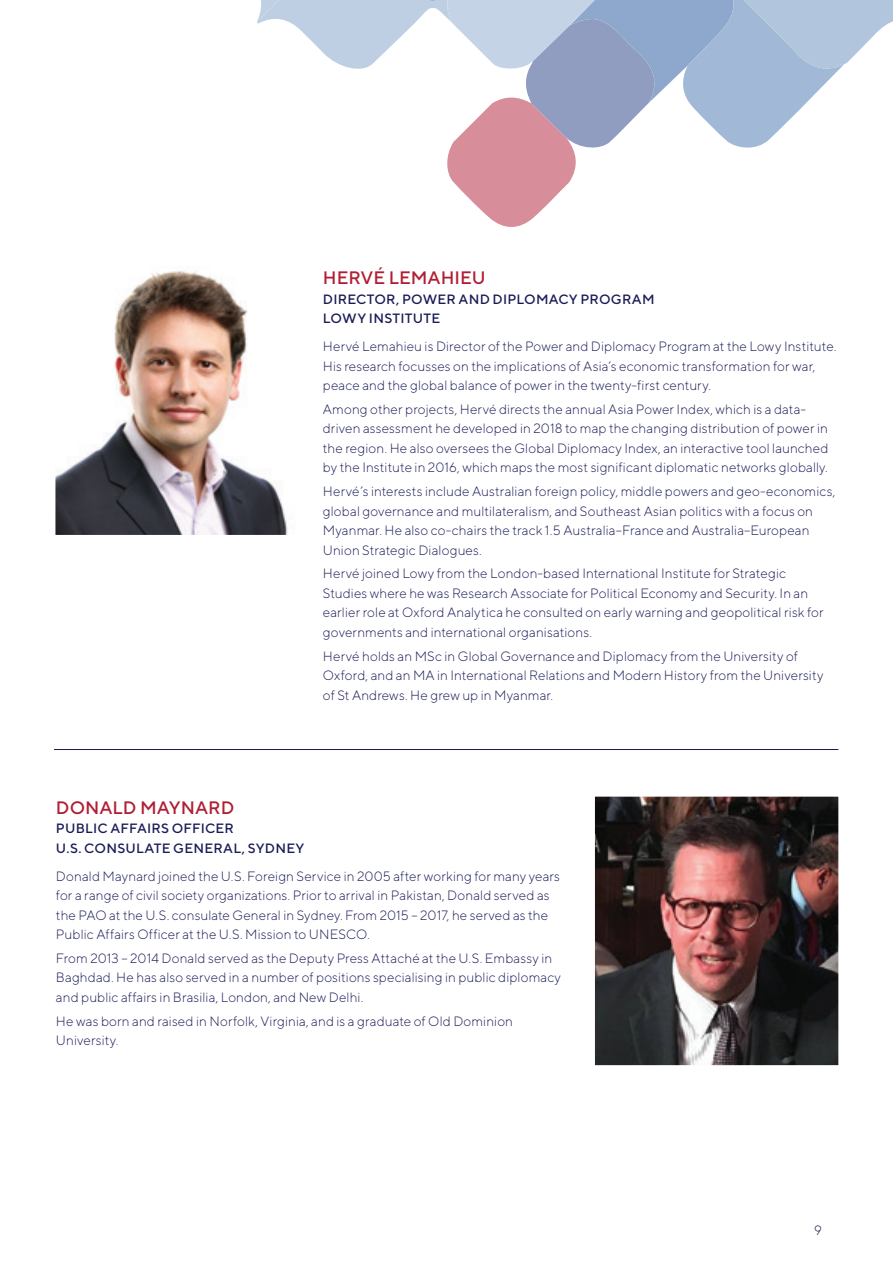
<style>
.page{position:relative;width:893px;height:1263px;background:#fff}
.page>*{position:absolute;margin:0;border:0;box-sizing:border-box;transform-origin:0 0}
.t1{font:500 18px "TT Norms";color:#b01e34}
.t2{font:300 13.5px/19.5px "TT Norms";letter-spacing:.005em;color:#1a1c57}
.t3{font:500 13.5px/19.5px "TT Norms";letter-spacing:.015em;color:#1a1c57}
</style>
<div class="page">
<img style="left:55px;top:270px;width:233px;height:265px">
<svg style="left:257px;top:0;width:636px;height:227px"></svg>
<img style="left:595px;top:796px;width:244px;height:270px">
<hr style="left:54px;top:749px;width:784px;height:1px;background:#1a1c57">
<h1 class="t1" style="left:323px;top:267px;width:164px">HERVÉ LEMAHIEU</h1>
<p class="t3" style="left:323px;top:289px;width:333px">DIRECTOR, POWER AND DIPLOMACY PROGRAM<br>LOWY INSTITUTE</p>
<p class="t2" style="left:323px;top:336px;width:515px">Hervé Lemahieu is Director of the Power and Diplomacy Program at the Lowy Institute.<br>His research focusses on the implications of Asia’s economic transformation for war, peace and the global balance of power in the twenty-first century.</p>
<p class="t2" style="left:323px;top:399px;width:507px">Among other projects, Hervé directs the annual Asia Power Index, which is a data&shy;driven assessment he developed in 2018 to map the changing distribution of power in the region. He also oversees the Global Diplomacy Index, an interactive tool launched by the Institute in 2016, which maps the most significant diplomatic networks globally.</p>
<p class="t2" style="left:323px;top:481px;width:514px">Hervé’s interests include Australian foreign policy, middle powers and geo-economics, global governance and multilateralism, and Southeast Asian politics with a focus on Myanmar. He also co-chairs the track 1.5 Australia–France and Australia–European Union Strategic Dialogues.</p>
<p class="t2" style="left:323px;top:564px;width:502px">Hervé joined Lowy from the London-based International Institute for Strategic Studies where he was Research Associate for Political Economy and Security. In an earlier role at Oxford Analytica he consulted on early warning and geopolitical risk for governments and international organisations.</p>
<p class="t2" style="left:323px;top:646px;width:502px">Hervé holds an MSc in Global Governance and Diplomacy from the University of<br>Oxford, and an MA in International Relations and Modern History from the University of St Andrews. He grew up in Myanmar.</p>
<h1 class="t1" style="left:56px;top:796px;width:180px">DONALD MAYNARD</h1>
<p class="t3" style="left:56px;top:818px;width:250px">PUBLIC AFFAIRS OFFICER<br>U.S. CONSULATE GENERAL, SYDNEY</p>
<p class="t2" style="left:56px;top:866px;width:506px">Donald Maynard joined the U.S. Foreign Service in 2005 after working for many years for a range of civil society organizations. Prior to arrival in Pakistan, Donald served as the PAO at the U.S. consulate General in Sydney. From 2015 – 2017, he served as the Public Affairs Officer at the U.S. Mission to UNESCO.</p>
<p class="t2" style="left:56px;top:948px;width:507px">From 2013 – 2014 Donald served as the Deputy Press Attaché at the U.S. Embassy in<br>Baghdad. He has also served in a number of positions specialising in public diplomacy and public affairs in Brasilia, London, and New Delhi.</p>
<p class="t2" style="left:56px;top:1011px;width:459px">He was born and raised in Norfolk, Virginia, and is a graduate of Old Dominion<br>University.</p>
<p class="t2" style="left:814px;top:1220px;width:9px">9</p>
</div>
